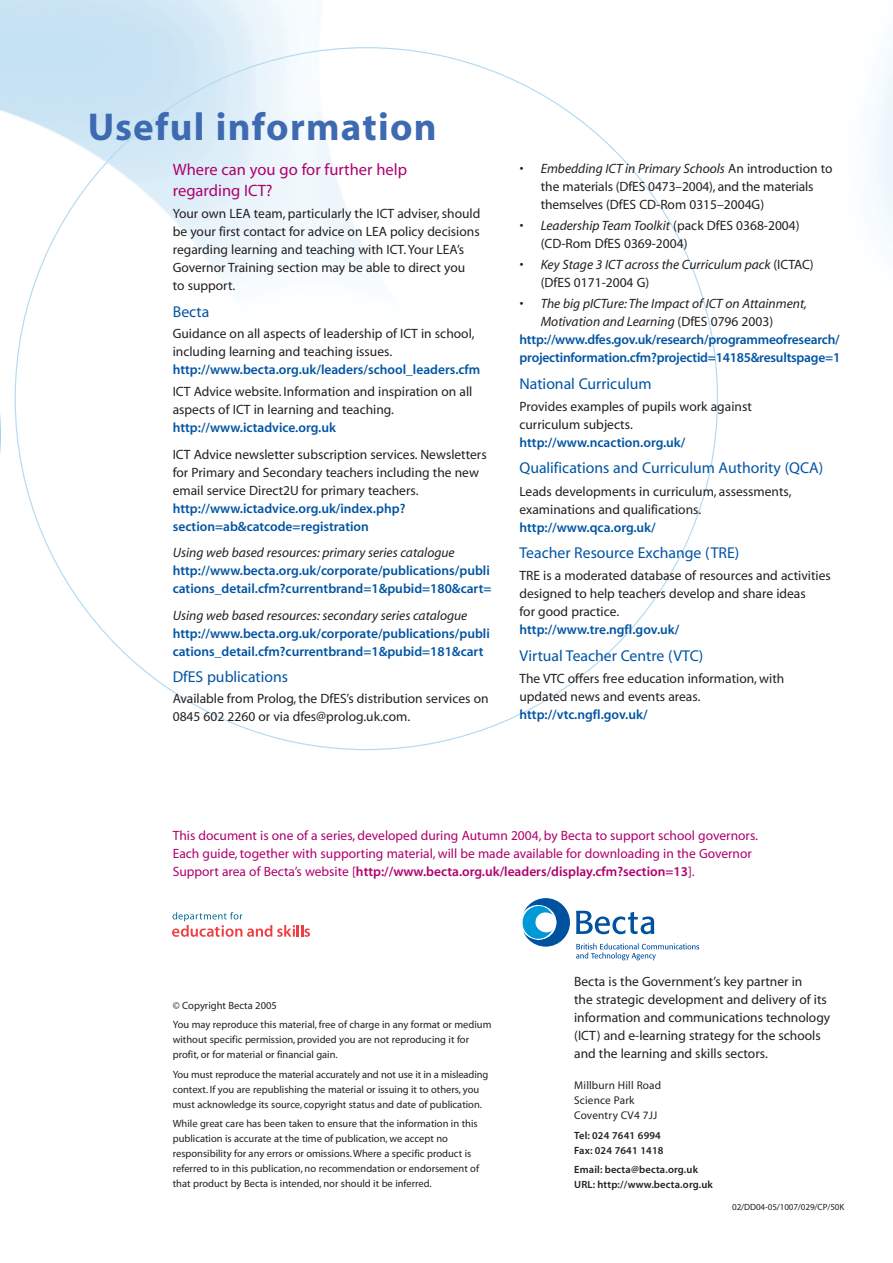
<style>
.page{position:relative;width:893px;height:1263px;background:#fff}
.page>*{position:absolute;margin:0;border:0;box-sizing:border-box;transform-origin:0 0}
.t1{font:39px "Myriad MM 700 600";letter-spacing:.035em;color:#3e6ab1}
.t2{font:16.5px/21px "Myriad MM 400 600";color:#af006e}
.t3{font:15.75px "Myriad MM 400 600";color:#0054a3}
.t4{font:13.5px/18px "Myriad MM 400 600";color:#231f1f}
.t5{font:13.5px/18px "Myriad MM 565 600";color:#0054a3}
.t6{font:13.5px/18px "Myriad MM It 400 600";color:#231f1f}
.t7{font:13.5px/18px "Myriad MM 400 600";color:#af006e}
.t8{font:13.5px "Myriad MM 565 600";color:#af006e}
.t9{font:11.25px/15px "Myriad MM 400 600";letter-spacing:.015em;color:#231f1f}
.t10{font:10.5px/15px "Myriad MM 400 600";color:#231f1f}
.t11{font:10.5px/15px "Myriad MM 565 600";letter-spacing:.015em;color:#231f1f}
.t12{font:9px "Myriad MM 400 600";letter-spacing:-.01em;color:#231f1f}
.s1{font-family:"Myriad MM 400 600"}
</style>
<div class="page">
<img style="left:0;top:0;width:892px;height:380px">
<svg style="left:522px;top:898px;width:177px;height:62px"></svg>
<svg style="left:172px;top:912px;width:138px;height:25px"></svg>
<svg style="left:0;top:204px;width:1px;height:250px"></svg>
<h1 class="t1" style="left:88px;top:112px;width:350px">Useful information</h1>
<p class="t2" style="left:173px;top:160px;width:236px">Where can you go for further help regarding ICT?</p>
<p class="t4" style="left:173px;top:206px;width:309px">Your own LEA team, particularly the ICT adviser, should be your first contact for advice on LEA policy decisions regarding learning and teaching with ICT. Your LEA’s Governor Training section may be able to direct you<br>to support.</p>
<p class="t3" style="left:173px;top:305px;width:38px">Becta</p>
<p class="t4" style="left:173px;top:326px;width:303px">Guidance on all aspects of leadership of ICT in school, including learning and teaching issues.</p>
<p class="t5" style="left:173px;top:362px;width:309px">http://www.becta.org.uk/leaders/school_leaders.cfm</p>
<p class="t4" style="left:173px;top:384px;width:301px">ICT Advice website. Information and inspiration on all aspects of ICT in learning and teaching.</p>
<p class="t5" style="left:173px;top:420px;width:165px">http://www.ictadvice.org.uk</p>
<p class="t4" style="left:173px;top:446px;width:315px">ICT Advice newsletter subscription services. Newsletters for Primary and Secondary teachers including the new email service Direct2U for primary teachers.</p>
<p class="t5" style="left:173px;top:500px;width:234px">http://www.ictadvice.org.uk/index.php? section=ab&amp;catcode=registration</p>
<p class="t6" style="left:173px;top:545px;width:283px">Using web based resources: primary series catalogue</p>
<p class="t5" style="left:173px;top:563px;width:320px">http://www.becta.org.uk/corporate/publications/publi cations_detail.cfm?currentbrand=1&amp;pubid=180&amp;cart=</p>
<p class="t6" style="left:173px;top:607px;width:296px">Using web based resources: secondary series catalogue</p>
<p class="t5" style="left:173px;top:625px;width:318px">http://www.becta.org.uk/corporate/publications/publi cations_detail.cfm?currentbrand=1&amp;pubid=181&amp;cart</p>
<p class="t3" style="left:173px;top:671px;width:117px">DfES publications</p>
<p class="t4" style="left:173px;top:691px;width:317px">Available from Prolog, the DfES’s distribution services on<br>0845 602 2260 or via dfes@prolog.uk.com.</p>
<p class="t6" style="left:519px;top:160px;width:314px">• Embedding ICT in Primary Schools <span class="s1">An introduction to</span></p>
<p class="t4" style="left:540px;top:178px;width:274px">the materials (DfES 0473–2004), and the materials themselves (DfES CD-Rom 0315–2004G)</p>
<p class="t6" style="left:519px;top:218px;width:282px">• Leadership Team Toolkit <span class="s1">(pack DfES 0368-2004)</span></p>
<p class="t4" style="left:540px;top:236px;width:148px">(CD-Rom DfES 0369-2004)</p>
<p class="t6" style="left:519px;top:257px;width:296px">• Key Stage 3 ICT across the Curriculum pack <span class="s1">(ICTAC)</span></p>
<p class="t4" style="left:540px;top:275px;width:110px">(DfES 0171-2004 G)</p>
<p class="t6" style="left:540px;top:296px;width:268px;text-indent:-21px">• The big pICTure: The Impact of ICT on Attainment,<br>Motivation and Learning <span class="s1">(DfES 0796 2003)</span></p>
<p class="t5" style="left:519px;top:332px;width:322px">http://www.dfes.gov.uk/research/programmeofresearch/ projectinformation.cfm?projectid=14185&amp;resultspage=1</p>
<p class="t3" style="left:519px;top:378px;width:134px">National Curriculum</p>
<p class="t4" style="left:519px;top:399px;width:234px">Provides examples of pupils work against curriculum subjects.</p>
<p class="t5" style="left:519px;top:435px;width:167px">http://www.ncaction.org.uk/</p>
<p class="t3" style="left:519px;top:462px;width:305px">Qualifications and Curriculum Authority (QCA)</p>
<p class="t4" style="left:519px;top:483px;width:273px">Leads developments in curriculum, assessments, examinations and qualifications.</p>
<p class="t5" style="left:519px;top:519px;width:138px">http://www.qca.org.uk/</p>
<p class="t3" style="left:519px;top:547px;width:221px">Teacher Resource Exchange (TRE)</p>
<p class="t4" style="left:519px;top:568px;width:313px">TRE is a moderated database of resources and activities designed to help teachers develop and share ideas<br>for good practice.</p>
<p class="t5" style="left:519px;top:622px;width:161px">http://www.tre.ngfl.gov.uk/</p>
<p class="t3" style="left:519px;top:650px;width:185px">Virtual Teacher Centre (VTC)</p>
<p class="t4" style="left:519px;top:671px;width:266px">The VTC offers free education information, with updated news and events areas.</p>
<p class="t5" style="left:519px;top:707px;width:130px">http://vtc.ngfl.gov.uk/</p>
<p class="t7" style="left:173px;top:828px;width:586px">This document is one of a series, developed during Autumn 2004, by Becta to support school governors.<br>Each guide, together with supporting material, will be made available for downloading in the Governor</p>
<p class="t8" style="left:173px;top:867px;width:523px"><span class="s1">Support area of Becta’s website [</span>http://www.becta.org.uk/leaders/display.cfm?section=13<span class="s1">].</span></p>
<p class="t10" style="left:173px;top:997px;width:320px;line-height:19.2px">© Copyright Becta 2005<br>You may reproduce this material, free of charge in any format or medium</p>
<p class="t10" style="left:173px;top:1033px;width:298px">without specific permission, provided you are not reproducing it for profit, or for material or financial gain.</p>
<p class="t10" style="left:173px;top:1068px;width:317px">You must reproduce the material accurately and not use it in a misleading context. If you are republishing the material or issuing it to others, you must acknowledge its source, copyright status and date of publication.</p>
<p class="t10" style="left:173px;top:1117px;width:308px">While great care has been taken to ensure that the information in this publication is accurate at the time of publication, we accept no responsibility for any errors or omissions. Where a specific product is referred to in this publication, no recommendation or endorsement of that product by Becta is intended, nor should it be inferred.</p>
<p class="t4" style="left:574px;top:974px;width:257px">Becta is the Government’s key partner in<br>the strategic development and delivery of its information and communications technology (ICT) and e-learning strategy for the schools and the learning and skills sectors.</p>
<p class="t9" style="left:574px;top:1079px;width:89px">Millburn Hill Road<br>Science Park<br>Coventry CV4 7JJ</p>
<p class="t11" style="left:574px;top:1129px;width:91px">Tel: 024 7641 6994<br>Fax: 024 7641 1418</p>
<p class="t11" style="left:574px;top:1163px;width:140px">Email: becta@becta.org.uk<br>URL: http://www.becta.org.uk</p>
<p class="t12" style="left:732px;top:1204px;width:114px">02/DD04-05/1007/029/CP/50K</p>
</div>
